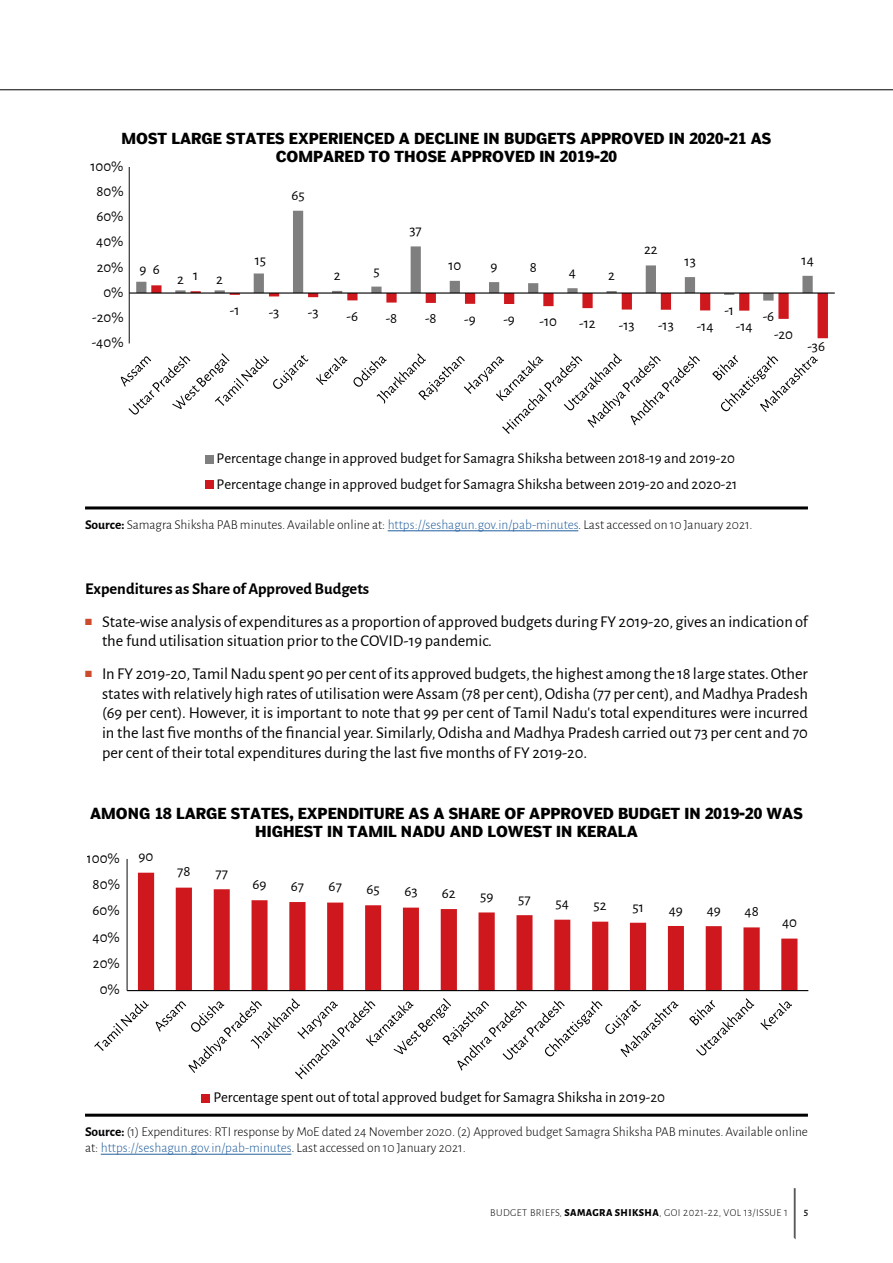
<style>
.page{position:relative;width:893px;height:1263px;background:#fff}
.page>*{position:absolute;margin:0;border:0;box-sizing:border-box;transform-origin:0 0}
.t1{font:16.5px/19.8px "Alegreya Sans";color:#000}
.t2{font:700 16.5px "Alegreya Sans";color:#000}
.t3{font:700 15px/18px "Poynter Agate";color:#000;text-align:center}
.t4{font:15px "Alegreya Sans";color:#000}
.t5{font:14.85px/25.2px "Alegreya Sans";color:#000}
.t6{font:300 13.5px/16.2px "Alegreya Sans";color:#000}
.t7{font:300 10.5px "Alegreya Sans";letter-spacing:.04em;color:#000}
.t8{font:500 10.5px "Alegreya Sans";color:#000}
.s1{font-weight:700}
.s2{color:#215e9e}
.s3{color:#cb4b2c}
.s4{font-weight:800}
</style>
<div class="page">
<hr style="left:0;top:89px;width:893px;height:1px;background:#000">
<svg style="left:794px;top:1188px;width:2px;height:51px"></svg>
<svg style="left:138px;top:873px;width:659px;height:117px"></svg>
<hr style="left:127px;top:859px;width:1px;height:131px;background:#262626">
<hr style="left:127px;top:990px;width:681px;height:1px;background:#000">
<svg style="left:94px;top:1001px;width:55px;height:50px"></svg>
<svg style="left:156px;top:998px;width:522px;height:81px"></svg>
<svg style="left:689px;top:998px;width:65px;height:57px"></svg>
<svg style="left:760px;top:1001px;width:32px;height:29px"></svg>
<div style="left:202px;top:1094px;width:8px;height:8px;background:#ce181e"></div>
<svg style="left:136px;top:211px;width:677px;height:81px"></svg>
<svg style="left:151px;top:285px;width:677px;height:53px"></svg>
<hr style="left:129px;top:167px;width:1px;height:176px;background:#262626">
<hr style="left:129px;top:292px;width:706px;height:2px;background:#000">
<svg style="left:121px;top:353px;width:187px;height:61px"></svg>
<svg style="left:316px;top:356px;width:31px;height:29px"></svg>
<svg style="left:353px;top:353px;width:347px;height:81px"></svg>
<svg style="left:712px;top:355px;width:106px;height:57px"></svg>
<div style="left:205px;top:456px;width:8px;height:8px;background:#7f7f7f"></div>
<div style="left:205px;top:481px;width:8px;height:8px;background:#ce181e"></div>
<hr style="left:85px;top:506px;width:723px;height:3px;background:#000">
<hr style="left:388px;top:530px;width:190px;height:1px;background:#215e9e">
<hr style="left:85px;top:1114px;width:723px;height:3px;background:#000">
<hr style="left:101px;top:1154px;width:190px;height:1px;background:#215e9e">
<p class="t3" style="left:122px;top:129px;width:651px">MOST LARGE STATES EXPERIENCED A DECLINE IN BUDGETS APPROVED IN 2020-21 AS<br>COMPARED TO THOSE APPROVED IN 2019-20</p>
<p class="t5" style="left:90px;top:153px;width:35px">100%</p>
<p class="t5" style="left:96px;top:178px;width:29px">80%</p>
<p class="t5" style="left:96px;top:203px;width:29px">60%</p>
<p class="t5" style="left:96px;top:228px;width:29px">40%</p>
<p class="t5" style="left:97px;top:254px;width:28px">20%</p>
<p class="t5" style="left:103px;top:279px;width:22px">0%</p>
<p class="t5" style="left:92px;top:304px;width:33px">-20%</p>
<p class="t5" style="left:92px;top:329px;width:33px">-40%</p>
<p class="t5" style="left:139px;top:256px;width:22px">9 6</p>
<p class="t5" style="left:193px;top:262px;width:7px">1</p>
<p class="t5" style="left:177px;top:266px;width:8px">2</p>
<p class="t5" style="left:216px;top:266px;width:8px">2</p>
<p class="t5" style="left:255px;top:247px;width:13px">15</p>
<p class="t5" style="left:291px;top:181px;width:15px">65</p>
<p class="t5" style="left:334px;top:262px;width:8px">2</p>
<p class="t5" style="left:373px;top:257px;width:8px">5</p>
<p class="t5" style="left:410px;top:217px;width:14px">37</p>
<p class="t5" style="left:448px;top:252px;width:15px">10</p>
<p class="t5" style="left:491px;top:253px;width:8px">9</p>
<p class="t5" style="left:530px;top:254px;width:9px">8</p>
<p class="t5" style="left:569px;top:259px;width:9px">4</p>
<p class="t5" style="left:608px;top:262px;width:8px">2</p>
<p class="t5" style="left:644px;top:236px;width:15px">22</p>
<p class="t5" style="left:684px;top:248px;width:13px">13</p>
<p class="t5" style="left:230px;top:297px;width:11px">-1</p>
<p class="t5" style="left:269px;top:299px;width:12px">-3</p>
<p class="t5" style="left:308px;top:299px;width:12px">-3</p>
<p class="t5" style="left:347px;top:303px;width:13px">-6</p>
<p class="t5" style="left:386px;top:305px;width:13px">-8</p>
<p class="t5" style="left:425px;top:305px;width:13px">-8</p>
<p class="t5" style="left:464px;top:306px;width:13px">-9</p>
<p class="t5" style="left:503px;top:306px;width:13px">-9</p>
<p class="t5" style="left:539px;top:308px;width:19px">-10</p>
<p class="t5" style="left:579px;top:310px;width:18px">-12</p>
<p class="t5" style="left:619px;top:312px;width:17px">-13</p>
<p class="t5" style="left:658px;top:312px;width:17px">-13</p>
<p class="t5" style="left:697px;top:313px;width:18px">-14</p>
<p class="t5" style="left:736px;top:313px;width:18px">-14</p>
<p class="t5" style="left:724px;top:297px;width:11px">-1</p>
<p class="t5" style="left:801px;top:247px;width:14px">14</p>
<p class="t5" style="left:763px;top:303px;width:13px">-6</p>
<p class="t5" style="left:774px;top:321px;width:21px">-20</p>
<p class="t5" style="left:807px;top:333px;width:19px">-36</p>
<p class="t5" style="left:217px;top:445px;width:522px">Percentage change in approved budget for Samagra Shiksha between 2018-19 and 2019-20<br>Percentage change in approved budget for Samagra Shiksha between 2019-20 and 2020-21</p>
<p class="t6" style="left:85px;top:516px;width:669px"><span class="s1">Source:</span> Samagra Shiksha PAB minutes. Available online at: <span class="s2">https://seshagun.gov.in/pab-minutes</span>. Last accessed on 10 January 2021.</p>
<p class="t2" style="left:85px;top:577px;width:286px">Expenditures as Share of Approved Budgets</p>
<p class="t1" style="left:102px;top:610px;width:707px;text-indent:-17px"><span class="s3">■</span> State-wise analysis of expenditures as a proportion of approved budgets during FY 2019-20, gives an indication of the fund utilisation situation prior to the COVID-19 pandemic.</p>
<p class="t1" style="left:102px;top:663px;width:707px;text-align:justify;text-indent:-17px"><span class="s3">■</span> In FY 2019-20, Tamil Nadu spent 90 per cent of its approved budgets, the highest among the 18 large states. Other states with relatively high rates of utilisation were Assam (78 per cent), Odisha (77 per cent), and Madhya Pradesh (69 per cent). However, it is important to note that 99 per cent of Tamil Nadu’s total expenditures were incurred in the last five months of the financial year. Similarly, Odisha and Madhya Pradesh carried out 73 per cent and 70 per cent of their total expenditures during the last five months of FY 2019-20.</p>
<p class="t3" style="left:90px;top:804px;width:714px">AMONG 18 LARGE STATES, EXPENDITURE AS A SHARE OF APPROVED BUDGET IN 2019-20 WAS<br>HIGHEST IN TAMIL NADU AND LOWEST IN KERALA</p>
<p class="t4" style="left:87px;top:848px;width:35px">100%</p>
<p class="t4" style="left:93px;top:874px;width:29px">80%</p>
<p class="t4" style="left:93px;top:900px;width:29px">60%</p>
<p class="t4" style="left:92px;top:927px;width:29px">40%</p>
<p class="t4" style="left:93px;top:953px;width:29px">20%</p>
<p class="t4" style="left:100px;top:979px;width:22px">0%</p>
<p class="t4" style="left:138px;top:846px;width:16px">90</p>
<p class="t4" style="left:177px;top:861px;width:15px">78</p>
<p class="t4" style="left:215px;top:863px;width:14px">77</p>
<p class="t4" style="left:253px;top:874px;width:16px">69</p>
<p class="t4" style="left:291px;top:876px;width:15px">67</p>
<p class="t4" style="left:329px;top:876px;width:15px">67</p>
<p class="t4" style="left:366px;top:879px;width:15px">65</p>
<p class="t4" style="left:404px;top:881px;width:15px">63</p>
<p class="t4" style="left:442px;top:883px;width:15px">62</p>
<p class="t4" style="left:480px;top:886px;width:15px">59</p>
<p class="t4" style="left:518px;top:889px;width:14px">57</p>
<p class="t4" style="left:556px;top:893px;width:15px">54</p>
<p class="t4" style="left:594px;top:895px;width:15px">52</p>
<p class="t4" style="left:632px;top:896px;width:13px">51</p>
<p class="t4" style="left:669px;top:900px;width:16px">49</p>
<p class="t4" style="left:707px;top:900px;width:16px">49</p>
<p class="t4" style="left:744px;top:901px;width:16px">48</p>
<p class="t4" style="left:782px;top:912px;width:17px">40</p>
<p class="t4" style="left:213px;top:1087px;width:453px">Percentage spent out of total approved budget for Samagra Shiksha in 2019-20</p>
<p class="t6" style="left:85px;top:1123px;width:724px"><span class="s1">Source:</span> (1) Expenditures: RTI response by MoE dated 24 November 2020. (2) Approved budget Samagra Shiksha PAB minutes. Available online at: <span class="s2">https://seshagun.gov.in/pab-minutes</span>. Last accessed on 10 January 2021.</p>
<p class="t7" style="left:490px;top:1206px;width:299px">BUDGET BRIEFS, <span class="s4">SAMAGRA SHIKSHA</span>, GOI 2021-22, VOL 13/ISSUE 1</p>
<p class="t8" style="left:804px;top:1205px;width:6px">5</p>
</div>
